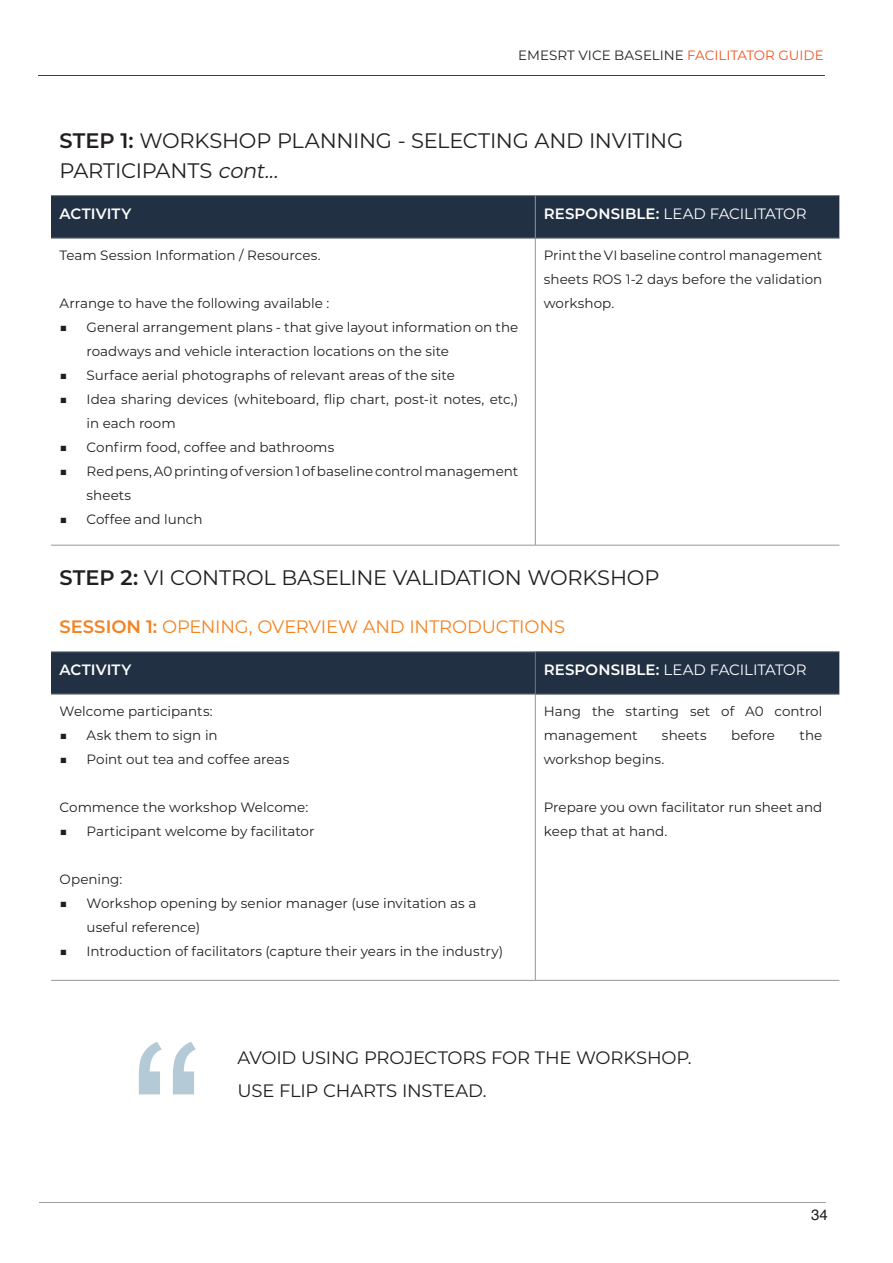
<style>
.page{position:relative;width:893px;height:1263px;background:#fff}
.page>*{position:absolute;margin:0;border:0;box-sizing:border-box;transform-origin:0 0}
.t1{font:225px "Arial";color:#b4cbd7}
.Body_Text__align_left{font:21px/30px "Montserrat";letter-spacing:-.01em;color:#231f20}
.Subtitle__align_left{font:18px "Montserrat";letter-spacing:-.01em;color:#231f20}
.Body_Text__align_left-2{font:18px "Montserrat";letter-spacing:-.01em;color:#f58220}
.Body_Text__align_left-3{font:15px "Montserrat";letter-spacing:-.01em;color:#fff}
.Body_Text__align_left-4{font:600 15px "Montserrat";letter-spacing:.005em;color:#fff}
.t2{font:15px "Helvetica";color:#231f20}
.Body_Text__align_right{font:13.5px/24px "Montserrat";color:#231f20}
.Body_Text__align_left-5{font:13.5px "Montserrat";color:#231f20}
.s1{color:#f15522}
.s2{font-weight:600}
.s3{font-style:italic}
</style>
<div class="page">
<hr style="left:39px;top:75px;width:786px;height:1px;background:#3e3e3f">
<hr style="left:39px;top:1202px;width:787px;height:1px;background:#9d9fa2">
<div style="left:51px;top:196px;width:788px;height:42px;background:#213042"></div>
<div style="left:51px;top:652px;width:788px;height:42px;background:#213042"></div>
<hr style="left:535px;top:196px;width:1px;height:42px;background:#939598">
<hr style="left:535px;top:238px;width:1px;height:307px;background:#939598">
<hr style="left:51px;top:545px;width:484px;height:1px;background:#939598">
<hr style="left:535px;top:545px;width:304px;height:1px;background:#939598">
<hr style="left:51px;top:651px;width:484px;height:1px;background:#939598">
<hr style="left:51px;top:694px;width:484px;height:1px;background:#939598">
<hr style="left:535px;top:694px;width:1px;height:286px;background:#939598">
<hr style="left:51px;top:980px;width:484px;height:1px;background:#939598">
<hr style="left:535px;top:980px;width:304px;height:1px;background:#939598">
<hr style="left:51px;top:195px;width:484px;height:1px;background:#6f7982">
<hr style="left:535px;top:195px;width:304px;height:1px;background:#6f7982">
<hr style="left:51px;top:238px;width:484px;height:1px;background:#6f7982">
<hr style="left:535px;top:238px;width:304px;height:1px;background:#6f7982">
<hr style="left:535px;top:651px;width:304px;height:1px;background:#6f7982">
<hr style="left:535px;top:652px;width:1px;height:42px;background:#6f7982">
<hr style="left:535px;top:694px;width:304px;height:1px;background:#6f7982">
<p class="Body_Text__align_right" style="left:518px;top:43px;width:307px">EMESRT VICE BASELINE <span class="s1">FACILITATOR GUIDE</span></p>
<p class="Body_Text__align_left" style="left:60px;top:125px;width:625px"><span class="s2">STEP 1:</span> WORKSHOP PLANNING - SELECTING AND INVITING<br>PARTICIPANTS <span class="s3">cont...</span></p>
<p class="Body_Text__align_left-4" style="left:60px;top:203px;width:73px">ACTIVITY</p>
<p class="Body_Text__align_left-3" style="left:544px;top:203px;width:264px"><span class="s2">RESPONSIBLE:</span> LEAD FACILITATOR</p>
<p class="Body_Text__align_left-5" style="left:60px;top:246px;width:263px">Team Session Information / Resources.</p>
<p class="Body_Text__align_left-5" style="left:60px;top:294px;width:271px">Arrange to have the following available :</p>
<p class="Body_Text__align_right" style="left:87px;top:314px;width:433px;text-indent:-27px">■ General arrangement plans - that give layout information on the roadways and vehicle interaction locations on the site</p>
<p class="Body_Text__align_right" style="left:60px;top:362px;width:397px">■ Surface aerial photographs of relevant areas of the site</p>
<p class="Body_Text__align_right" style="left:87px;top:386px;width:433px;text-indent:-27px">■ Idea sharing devices (whiteboard, flip chart, post-it notes, etc,) in each room</p>
<p class="Body_Text__align_right" style="left:60px;top:434px;width:276px">■ Confirm food, coffee and bathrooms</p>
<p class="Body_Text__align_right" style="left:87px;top:458px;width:433px;text-indent:-27px">■ Red pens, A0 printing of version 1 of baseline control management sheets</p>
<p class="Body_Text__align_right" style="left:60px;top:506px;width:145px">■ Coffee and lunch</p>
<p class="Body_Text__align_right" style="left:544px;top:242px;width:280px;text-align:justify">Print the VI baseline control management sheets ROS 1-2 days before the validation workshop.</p>
<p class="Body_Text__align_left" style="left:60px;top:561px;width:601px"><span class="s2">STEP 2:</span> VI CONTROL BASELINE VALIDATION WORKSHOP</p>
<p class="Body_Text__align_left-2" style="left:60px;top:614px;width:507px"><span class="s2">SESSION 1:</span> OPENING, OVERVIEW AND INTRODUCTIONS</p>
<p class="Body_Text__align_left-4" style="left:60px;top:659px;width:73px">ACTIVITY</p>
<p class="Body_Text__align_left-3" style="left:544px;top:659px;width:264px"><span class="s2">RESPONSIBLE:</span> LEAD FACILITATOR</p>
<p class="Body_Text__align_left-5" style="left:60px;top:702px;width:155px">Welcome participants:</p>
<p class="Body_Text__align_right" style="left:60px;top:722px;width:160px">■ Ask them to sign in</p>
<p class="Body_Text__align_right" style="left:60px;top:746px;width:231px">■ Point out tea and coffee areas</p>
<p class="Body_Text__align_left-5" style="left:60px;top:798px;width:250px">Commence the workshop Welcome:</p>
<p class="Body_Text__align_right" style="left:60px;top:818px;width:256px">■ Participant welcome by facilitator</p>
<p class="Body_Text__align_left-5" style="left:60px;top:870px;width:64px">Opening:</p>
<p class="Body_Text__align_right" style="left:87px;top:890px;width:391px;text-indent:-27px">■ Workshop opening by senior manager (use invitation as a useful reference)</p>
<p class="Body_Text__align_right" style="left:60px;top:938px;width:445px">■ Introduction of facilitators (capture their years in the industry)</p>
<p class="Body_Text__align_right" style="left:544px;top:698px;width:280px">Hang the starting set of A0 control management</p>
<p class="Body_Text__align_right" style="left:662px;top:722px;width:46px">sheets</p>
<p class="Body_Text__align_right" style="left:731px;top:722px;width:45px">before</p>
<p class="Body_Text__align_right" style="left:800px;top:722px;width:24px">the</p>
<p class="Body_Text__align_right" style="left:544px;top:746px;width:122px">workshop begins.</p>
<p class="Body_Text__align_right" style="left:544px;top:794px;width:280px">Prepare you own facilitator run sheet and keep that at hand.</p>
<p class="t1" style="left:130px;top:979px;width:76px">“</p>
<p class="Subtitle__align_left" style="left:237px;top:1045px;width:456px">AVOID USING PROJECTORS FOR THE WORKSHOP.</p>
<p class="Subtitle__align_left" style="left:237px;top:1078px;width:251px">USE FLIP CHARTS INSTEAD.</p>
<p class="t2" style="left:811px;top:1203px;width:18px">34</p>
</div>
